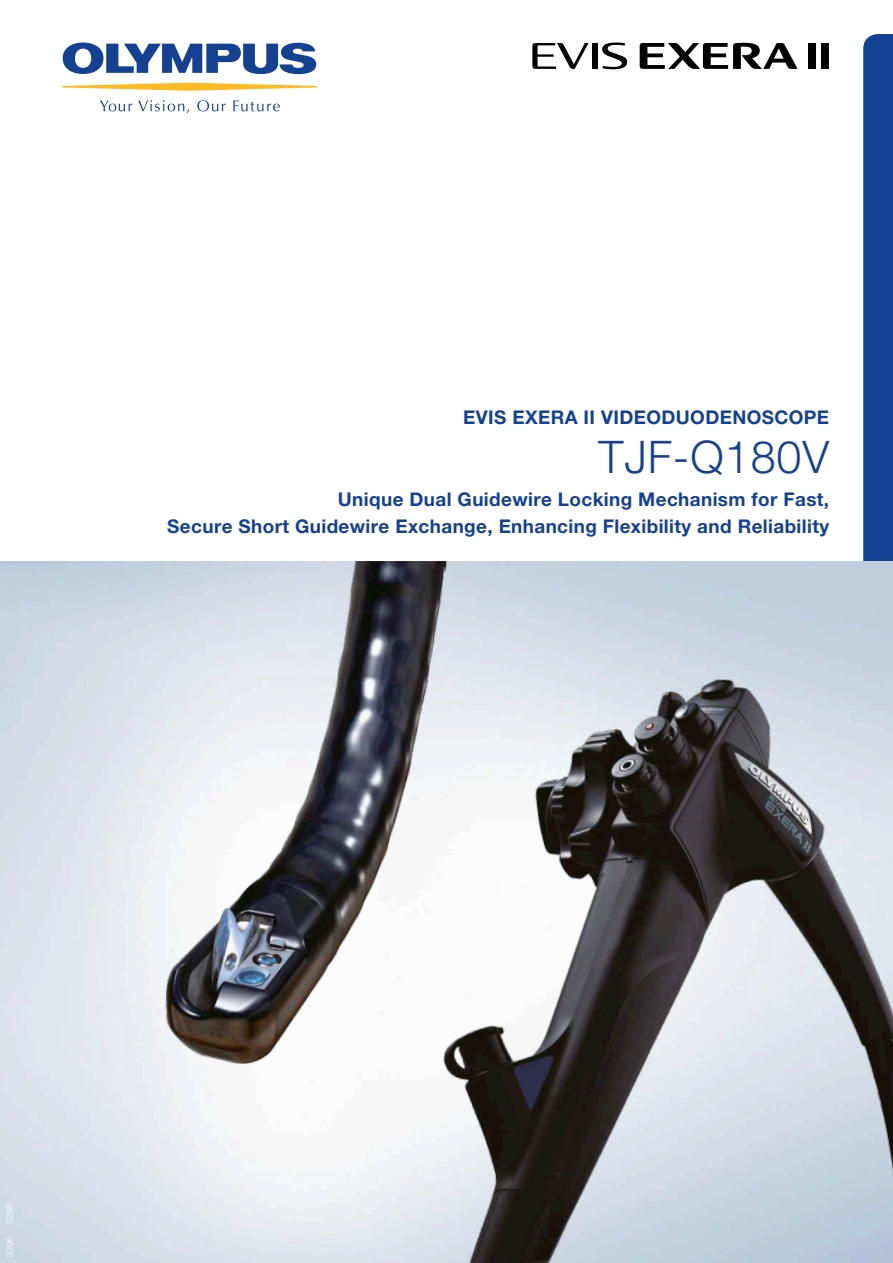
<style>
.page{position:relative;width:893px;height:1263px;background:#fff}
.page>*{position:absolute;margin:0;border:0;box-sizing:border-box;transform-origin:0 0}
.t1{font:300 45px "Helvetica Neue LT Pro";letter-spacing:.02em;color:#154193}
.t2{font:700 18.9px/27px "Helvetica Neue LT Pro";letter-spacing:.02em;color:#154193;text-align:right}
.t3{font:300 9px "Helvetica Neue LT Pro";color:#fff}
</style>
<div class="page">
<svg style="left:863px;top:34px;width:30px;height:527px;background:#1b4595"></svg>
<svg style="left:63px;top:43px;width:253px;height:31px"></svg>
<svg style="left:62px;top:83px;width:255px;height:8px"></svg>
<svg style="left:100px;top:100px;width:32px;height:11px"></svg>
<svg style="left:138px;top:100px;width:51px;height:14px"></svg>
<svg style="left:197px;top:100px;width:29px;height:11px"></svg>
<svg style="left:233px;top:100px;width:47px;height:11px"></svg>
<img style="left:225px;top:672px;width:668px;height:591px">
<img style="left:164px;top:561px;width:282px;height:509px">
<div style="left:592px;top:43px;width:5px;height:26px;background:#000"></div>
<svg style="left:602px;top:43px;width:25px;height:26px"></svg>
<svg style="left:532px;top:43px;width:56px;height:26px"></svg>
<div style="left:808px;top:43px;width:8px;height:26px;background:#000"></div>
<div style="left:821px;top:43px;width:8px;height:26px;background:#000"></div>
<svg style="left:640px;top:42px;width:158px;height:27px"></svg>
<p class="t2" style="left:463px;top:403px;width:367px">EVIS EXERA II VIDEODUODENOSCOPE</p>
<h1 class="t1" style="left:599px;top:430px;width:232px">TJF-Q180V</h1>
<p class="t2" style="left:167px;top:486px;width:663px">Unique Dual Guidewire Locking Mechanism for Fast,<br>Secure Short Guidewire Exchange, Enhancing Flexibility and Reliability</p>
<p class="t3" style="left:4px;top:1224px;width:22px;rotate:-90deg">3298</p>
<p class="t3" style="left:4px;top:1256px;width:22px;rotate:-90deg">3296</p>
</div>
